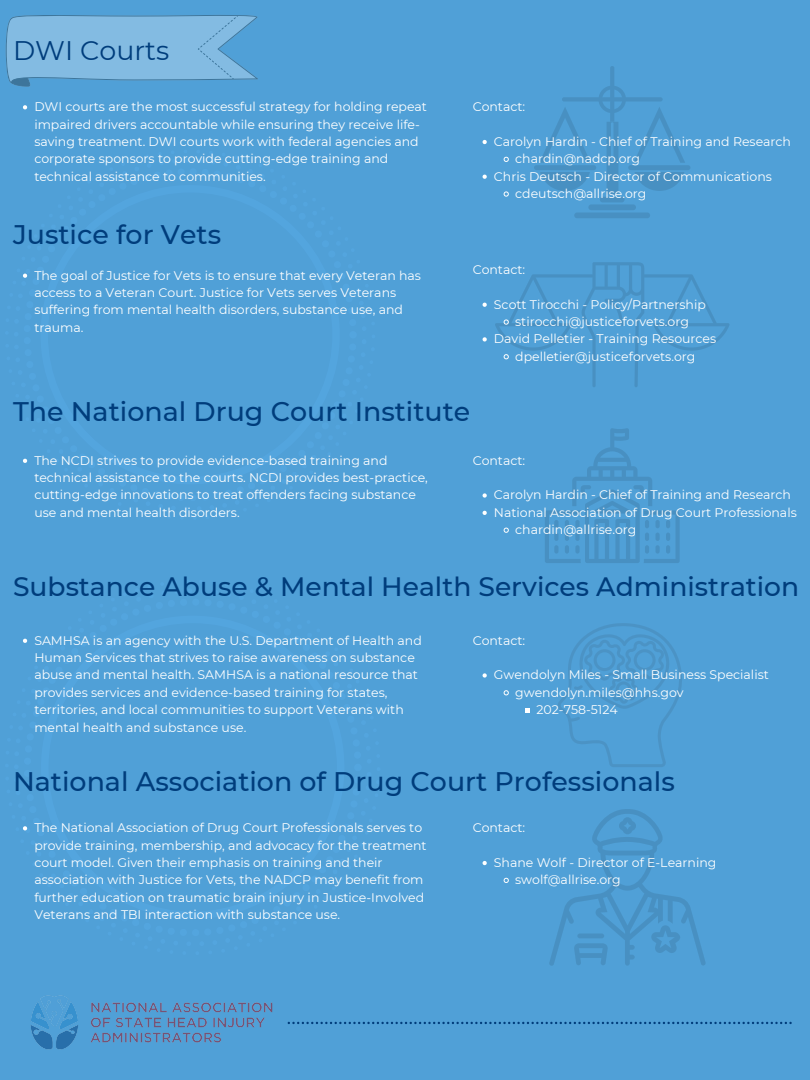
<style>
.page{position:relative;width:810px;height:1080px;background:#50a0d7}
.page>*{position:absolute;margin:0;border:0;box-sizing:border-box;transform-origin:0 0}
.t1{font:500 26.88px "Montserrat";color:#003d7c}
.t2{font:26.88px "Montserrat";color:#003d7c}
.t3{font:500 26.56px "Montserrat";color:#003d7c}
.t4{font:12.5px/17.4px "Montserrat";color:#fff}
</style>
<div class="page">
<div style="left:562px;top:97px;width:101px;height:5px;background:#4890c2;border-radius:2px"></div>
<div style="left:600px;top:197px;width:25px;height:5px;background:#4890c2;border-radius:3px"></div>
<div style="left:588px;top:204px;width:48px;height:6px;background:#4890c2;border-radius:3px"></div>
<div style="left:574px;top:212px;width:76px;height:6px;background:#4890c2;border-radius:3px"></div>
<svg style="left:540px;top:108px;width:51px;height:55px"></svg>
<div style="left:534px;top:165px;width:62px;height:5px;background:#4890c2;border-radius:3px"></div>
<svg style="left:540px;top:172px;width:50px;height:19px"></svg>
<svg style="left:634px;top:107px;width:51px;height:56px"></svg>
<div style="left:628px;top:165px;width:62px;height:5px;background:#4890c2;border-radius:3px"></div>
<svg style="left:635px;top:172px;width:49px;height:19px"></svg>
<svg style="left:599px;top:66px;width:27px;height:129px"></svg>
<svg style="left:545px;top:428px;width:135px;height:135px"></svg>
<svg style="left:558px;top:623px;width:124px;height:144px"></svg>
<svg style="left:549px;top:809px;width:157px;height:157px"></svg>
<img style="left:30px;top:995px;width:283px;height:55px">
<svg style="left:6px;top:15px;width:252px;height:72px"></svg>
<svg style="left:23px;top:105px;width:4px;height:4px"></svg>
<svg style="left:483px;top:140px;width:4px;height:4px"></svg>
<svg style="left:504px;top:157px;width:5px;height:5px"></svg>
<svg style="left:483px;top:175px;width:4px;height:4px"></svg>
<svg style="left:504px;top:191px;width:5px;height:6px"></svg>
<svg style="left:23px;top:274px;width:4px;height:4px"></svg>
<svg style="left:483px;top:303px;width:4px;height:4px"></svg>
<svg style="left:483px;top:337px;width:4px;height:5px"></svg>
<svg style="left:495px;top:262px;width:235px;height:125px"></svg>
<svg style="left:23px;top:459px;width:4px;height:4px"></svg>
<svg style="left:483px;top:493px;width:4px;height:5px"></svg>
<svg style="left:483px;top:511px;width:4px;height:4px"></svg>
<svg style="left:504px;top:528px;width:5px;height:5px"></svg>
<svg style="left:23px;top:639px;width:4px;height:4px"></svg>
<svg style="left:483px;top:673px;width:4px;height:5px"></svg>
<svg style="left:504px;top:690px;width:5px;height:5px"></svg>
<svg style="left:525px;top:708px;width:4px;height:4px"></svg>
<svg style="left:23px;top:826px;width:4px;height:4px"></svg>
<svg style="left:483px;top:861px;width:4px;height:4px"></svg>
<svg style="left:504px;top:878px;width:5px;height:5px"></svg>
<svg style="left:288px;top:1022px;width:504px;height:2px"></svg>
<p class="t2" style="left:13px;top:34px;width:158px">DWI Courts</p>
<p class="t4" style="left:34px;top:98px;width:394px">DWI courts are the most successful strategy for holding repeat impaired drivers accountable while ensuring they receive life&shy;saving treatment. DWI courts work with federal agencies and corporate sponsors to provide cutting-edge training and technical assistance to communities.</p>
<p class="t1" style="left:13px;top:218px;width:210px">Justice for Vets</p>
<p class="t4" style="left:34px;top:267px;width:388px">The goal of Justice for Vets is to ensure that every Veteran has access to a Veteran Court. Justice for Vets serves Veterans suffering from mental health disorders, substance use, and trauma.</p>
<p class="t4" style="left:473px;top:98px;width:54px">Contact:</p>
<p class="t4" style="left:494px;top:133px;width:299px">Carolyn Hardin - Chief of Training and Research</p>
<p class="t4" style="left:515px;top:150px;width:126px">chardin@nadcp.org</p>
<p class="t4" style="left:494px;top:168px;width:280px">Chris Deutsch - Director of Communications</p>
<p class="t4" style="left:515px;top:185px;width:133px">cdeutsch@allrise.org</p>
<p class="t4" style="left:473px;top:261px;width:54px">Contact:</p>
<p class="t4" style="left:494px;top:296px;width:213px">Scott Tirocchi - Policy/Partnership</p>
<p class="t4" style="left:515px;top:313px;width:175px">stirocchi@justiceforvets.org</p>
<p class="t4" style="left:494px;top:330px;width:224px">David Pelletier - Training Resources</p>
<p class="t4" style="left:515px;top:348px;width:182px">dpelletier@justiceforvets.org</p>
<p class="t1" style="left:13px;top:395px;width:459px">The National Drug Court Institute</p>
<p class="t4" style="left:34px;top:452px;width:395px">The NCDI strives to provide evidence-based training and technical assistance to the courts. NCDI provides best-practice, cutting-edge innovations to treat offenders facing substance use and mental health disorders.</p>
<p class="t4" style="left:473px;top:452px;width:54px">Contact:</p>
<p class="t4" style="left:494px;top:486px;width:299px">Carolyn Hardin - Chief of Training and Research</p>
<p class="t4" style="left:494px;top:504px;width:304px">National Association of Drug Court Professionals</p>
<p class="t4" style="left:515px;top:521px;width:123px">chardin@allrise.org</p>
<p class="t3" style="left:13px;top:571px;width:788px">Substance Abuse &amp; Mental Health Services Administration</p>
<p class="t4" style="left:34px;top:632px;width:389px">SAMHSA is an agency with the U.S. Department of Health and Human Services that strives to raise awareness on substance abuse and mental health. SAMHSA is a national resource that provides services and evidence-based training for states, territories, and local communities to support Veterans with mental health and substance use.</p>
<p class="t4" style="left:473px;top:632px;width:54px">Contact:</p>
<p class="t4" style="left:494px;top:666px;width:276px">Gwendolyn Miles - Small Business Specialist</p>
<p class="t4" style="left:515px;top:684px;width:170px">gwendolyn.miles@hhs.gov</p>
<p class="t4" style="left:536px;top:701px;width:83px">202-758-5124</p>
<p class="t1" style="left:13px;top:765px;width:663px">National Association of Drug Court Professionals</p>
<p class="t4" style="left:34px;top:819px;width:394px">The National Association of Drug Court Professionals serves to provide training, membership, and advocacy for the treatment court model. Given their emphasis on training and their association with Justice for Vets, the NADCP may benefit from further education on traumatic brain injury in Justice-Involved Veterans and TBI interaction with substance use.</p>
<p class="t4" style="left:473px;top:819px;width:54px">Contact:</p>
<p class="t4" style="left:494px;top:854px;width:224px">Shane Wolf - Director of E-Learning</p>
<p class="t4" style="left:515px;top:871px;width:107px">swolf@allrise.org</p>
</div>
